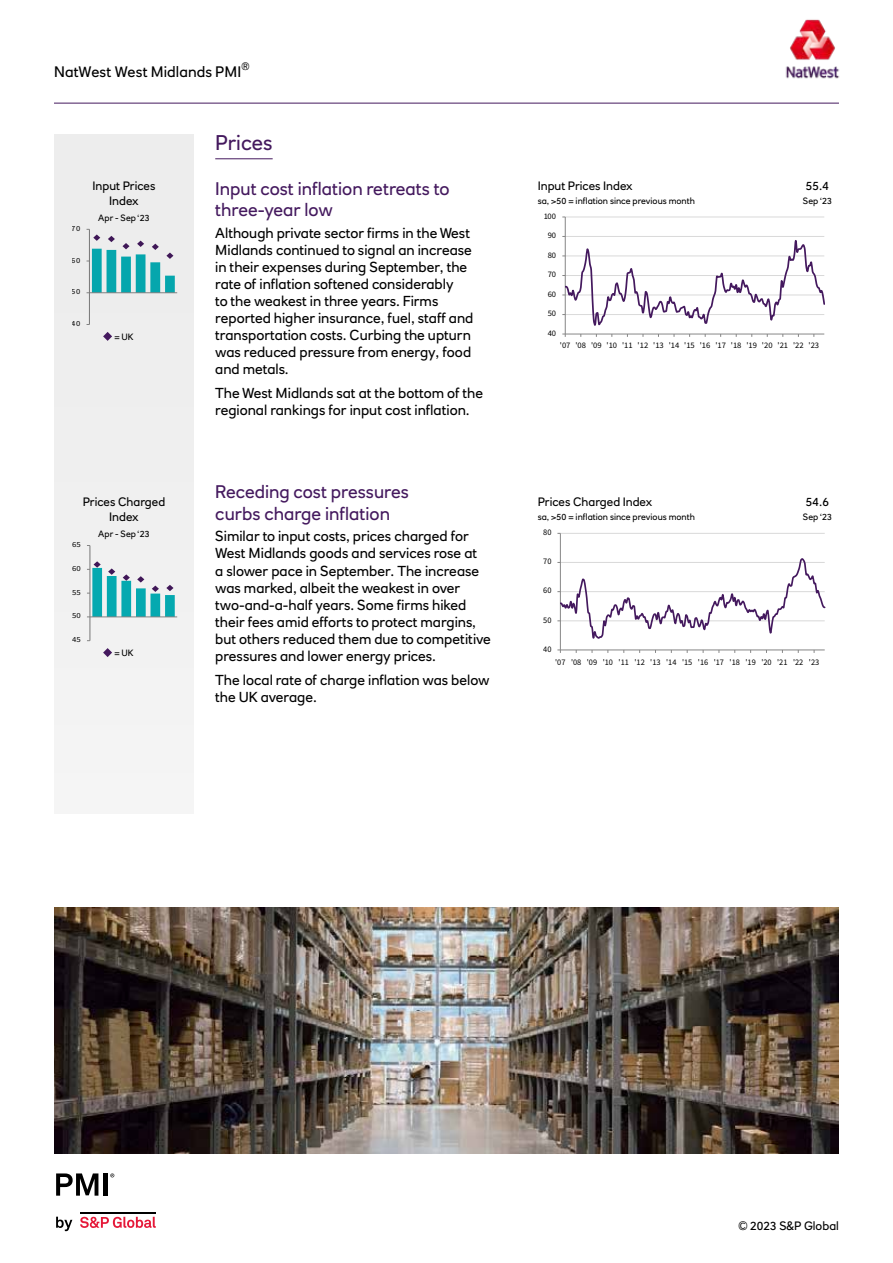
<style>
.page{position:relative;width:893px;height:1263px;background:#fff}
.page>*{position:absolute;margin:0;border:0;box-sizing:border-box;transform-origin:0 0}
.t1{font:21px "RN House Sans";color:#44195e}
.t2{font:18px/21.6px "RN House Sans";color:#44195e}
.t3{font:15px "RN House Sans";letter-spacing:.005em;color:#000}
.t4{font:14.25px/17.1px "RN House Sans";color:#000}
.t5{font:12px/14.4px "RN House Sans";color:#000;text-align:center}
.t6{font:10.5px "RN House Sans";color:#000}
.t7{font:9px "RN House Sans";color:#000}
.t8{font:8.55px "Source Sans Pro";letter-spacing:-.005em;color:#000}
.t9{font:8.4px "Source Sans Pro";letter-spacing:-.005em;color:#000}
.t10{font:7.8px "Source Sans Pro";letter-spacing:.005em;color:#000;scale:1.13 1}
.t11{font:7.8px "Source Sans Pro";letter-spacing:.005em;color:#000;scale:1.1 1}
</style>
<div class="page">
<hr style="left:54px;top:103px;width:785px;height:1px;background:#44195e">
<img style="left:785px;top:19px;width:55px;height:60px">
<svg style="left:56px;top:1217px;width:16px;height:14px"></svg>
<svg style="left:80px;top:1216px;width:76px;height:12px"></svg>
<hr style="left:80px;top:1212px;width:76px;height:1px;background:#000">
<svg style="left:56px;top:1173px;width:42px;height:23px"></svg>
<hr style="left:104px;top:1173px;width:4px;height:23px;background:#000">
<svg style="left:110px;top:1173px;width:4px;height:4px"></svg>
<div style="left:54px;top:134px;width:140px;height:680px;background:#ededed"></div>
<hr style="left:215px;top:159px;width:58px;height:1px;background:#44195e">
<hr style="left:565px;top:217px;width:259px;height:1px;background:#d9d9d9">
<hr style="left:565px;top:217px;width:1px;height:117px;background:#868686">
<hr style="left:565px;top:334px;width:259px;height:1px;background:#868686">
<svg style="left:562px;top:236px;width:263px;height:91px"></svg>
<hr style="left:89px;top:229px;width:1px;height:95px;background:#868686">
<hr style="left:89px;top:292px;width:88px;height:1px;background:#868686">
<svg style="left:87px;top:229px;width:88px;height:64px"></svg>
<hr style="left:560px;top:533px;width:265px;height:1px;background:#d9d9d9">
<hr style="left:560px;top:533px;width:1px;height:117px;background:#868686">
<hr style="left:560px;top:650px;width:265px;height:1px;background:#868686">
<svg style="left:557px;top:557px;width:268px;height:84px"></svg>
<hr style="left:90px;top:545px;width:1px;height:96px;background:#868686">
<hr style="left:90px;top:617px;width:87px;height:1px;background:#868686">
<svg style="left:87px;top:561px;width:88px;height:57px"></svg>
<img style="left:54px;top:907px;width:785px;height:247px">
<svg style="left:103px;top:332px;width:9px;height:9px"></svg>
<svg style="left:103px;top:648px;width:9px;height:9px"></svg>
<p class="t6" style="left:241px;top:59px;width:10px">®</p>
<p class="t3" style="left:54px;top:63px;width:189px">NatWest West Midlands PMI</p>
<p class="t5" style="left:93px;top:179px;width:64px">Input Prices<br>Index</p>
<p class="t11" style="left:72px;top:223px;width:9px">70</p>
<p class="t11" style="left:72px;top:255px;width:9px">60</p>
<p class="t11" style="left:72px;top:287px;width:9px">50</p>
<p class="t11" style="left:72px;top:319px;width:9px">40</p>
<p class="t7" style="left:98px;top:212px;width:53px">Apr - Sep ‘23</p>
<p class="t7" style="left:114px;top:331px;width:21px">= UK</p>
<p class="t5" style="left:83px;top:495px;width:84px">Prices Charged<br>Index</p>
<p class="t10" style="left:72px;top:540px;width:9px">65</p>
<p class="t10" style="left:72px;top:563px;width:9px">60</p>
<p class="t10" style="left:72px;top:587px;width:9px">55</p>
<p class="t10" style="left:72px;top:611px;width:9px">50</p>
<p class="t10" style="left:72px;top:635px;width:9px">45</p>
<p class="t7" style="left:98px;top:528px;width:53px">Apr - Sep ‘23</p>
<p class="t7" style="left:114px;top:647px;width:21px">= UK</p>
<h1 class="t1" style="left:215px;top:130px;width:59px">Prices</h1>
<p class="t2" style="left:215px;top:177px;width:236px">Input cost inflation retreats to three-year low</p>
<p class="t4" style="left:215px;top:224px;width:260px">Although private sector firms in the West Midlands continued to signal an increase in their expenses during September, the rate of inflation softened considerably<br>to the weakest in three years. Firms reported higher insurance, fuel, staff and transportation costs. Curbing the upturn was reduced pressure from energy, food and metals.</p>
<p class="t4" style="left:215px;top:384px;width:269px">The West Midlands sat at the bottom of the regional rankings for input cost inflation.</p>
<p class="t2" style="left:215px;top:481px;width:195px">Receding cost pressures curbs charge inflation</p>
<p class="t4" style="left:215px;top:528px;width:277px">Similar to input costs, prices charged for West Midlands goods and services rose at<br>a slower pace in September. The increase was marked, albeit the weakest in over two-and-a-half years. Some firms hiked their fees amid efforts to protect margins, but others reduced them due to competitive pressures and lower energy prices.</p>
<p class="t4" style="left:215px;top:671px;width:276px">The local rate of charge inflation was below the UK average.</p>
<p class="t5" style="left:538px;top:179px;width:97px">Input Prices Index</p>
<p class="t7" style="left:538px;top:195px;width:159px">sa, &gt;50 = inflation since previous month</p>
<p class="t9" style="left:543px;top:211px;width:14px">100</p>
<p class="t9" style="left:548px;top:230px;width:10px">90</p>
<p class="t9" style="left:548px;top:250px;width:10px">80</p>
<p class="t9" style="left:548px;top:269px;width:10px">70</p>
<p class="t9" style="left:548px;top:289px;width:10px">60</p>
<p class="t9" style="left:548px;top:308px;width:10px">50</p>
<p class="t9" style="left:548px;top:328px;width:10px">40</p>
<p class="t5" style="left:806px;top:179px;width:25px">55.4</p>
<p class="t7" style="left:803px;top:195px;width:31px">Sep ‘23</p>
<p class="t9" style="left:560px;top:340px;width:261px">'07 '08 '09 '10 '11 '12 '13 '14 '15 '16 '17 '18 '19 '20 '21 '22 '23</p>
<p class="t5" style="left:538px;top:495px;width:116px">Prices Charged Index</p>
<p class="t7" style="left:538px;top:511px;width:159px">sa, &gt;50 = inflation since previous month</p>
<p class="t8" style="left:543px;top:527px;width:10px">80</p>
<p class="t8" style="left:543px;top:556px;width:10px">70</p>
<p class="t8" style="left:543px;top:585px;width:10px">60</p>
<p class="t8" style="left:543px;top:614px;width:10px">50</p>
<p class="t8" style="left:543px;top:643px;width:10px">40</p>
<p class="t5" style="left:806px;top:495px;width:25px">54.6</p>
<p class="t7" style="left:803px;top:511px;width:31px">Sep ‘23</p>
<p class="t8" style="left:555px;top:656px;width:266px">'07 '08 '09 '10 '11 '12 '13 '14 '15 '16 '17 '18 '19 '20 '21 '22 '23</p>
<p class="t5" style="left:739px;top:1218px;width:102px">© 2023 S&amp;P Global</p>
</div>
